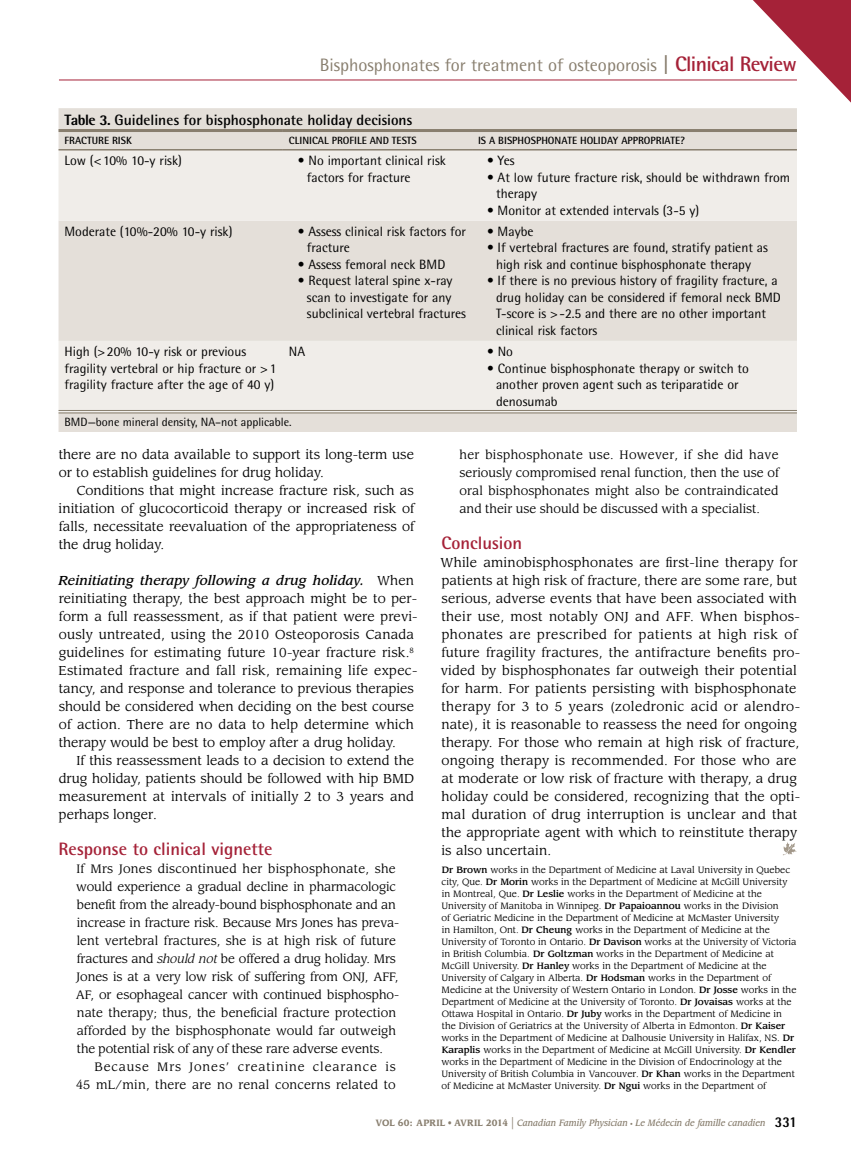
<style>
.page{position:relative;width:851px;height:1161px;background:#fff}
.page>*{position:absolute;margin:0;border:0;box-sizing:border-box;transform-origin:0 0}
.t1{font:18px "Rotis Semi Sans Std";color:#887e6e}
.t2{font:700 18px "Rotis Semi Sans Std";color:#a52238}
.t3{font:700 15px "Rotis Semi Sans Std";color:#000}
.t4{font:13.5px/16.5px "Rotis Semi Sans Std";color:#000}
.t5{font:12.75px/18px "Leawood Std";letter-spacing:.01em;color:#000}
.t6{font:12px/18px "Leawood Std";color:#000}
.t7{font:12px/18px "Leawood Std";letter-spacing:.075em;color:#000;text-align:right}
.t8{font:12px "Rotis Semi Sans Std";color:#000}
.t9{font:700 10.5px "Rotis Semi Sans Std";color:#000}
.t10{font:9px/12px "Leawood Std";color:#000}
.t11{font:italic 500 9px "Leawood Std";color:#887e6e;scale:.9 1}
.s1{font-weight:700;font-size:21px}
.s2{font-weight:700;font-size:21px;color:#a52238}
.s3{font-weight:800}
.s4{font-weight:500;font-style:italic}
.s5{font-style:italic}
.s6{font-weight:500}
.s7{font-weight:700;font-style:normal}
.s8{font-weight:400;font-style:normal}
.s9{font-weight:400;font-style:normal;font-size:15px}
.s10{font-style:normal;font-size:6px}
.s11{font-family:"Rotis Semi Sans Std";font-weight:800;font-style:normal;font-size:15px;color:#000}
</style>
<div class="page">
<hr style="left:59px;top:80px;width:737px;height:1px;background:#a52238">
<svg style="left:733px;top:0;width:117px;height:134px"></svg>
<svg style="left:783px;top:842px;width:14px;height:13px"></svg>
<div style="left:58px;top:108px;width:738px;height:324px;background:#e4dfd9"></div>
<svg style="left:58px;top:151px;width:738px;height:261px;background:#eae6e1"></svg>
<hr style="left:58px;top:129px;width:225px;height:3px;background:#887e6e">
<hr style="left:283px;top:129px;width:189px;height:3px;background:#887e6e">
<hr style="left:472px;top:129px;width:324px;height:3px;background:#887e6e">
<hr style="left:58px;top:149px;width:225px;height:2px;background:#887e6e">
<hr style="left:283px;top:149px;width:189px;height:2px;background:#887e6e">
<hr style="left:472px;top:149px;width:324px;height:2px;background:#887e6e">
<hr style="left:58px;top:410px;width:225px;height:1px;background:#887e6e">
<hr style="left:58px;top:413px;width:225px;height:1px;background:#887e6e">
<hr style="left:283px;top:410px;width:189px;height:1px;background:#887e6e">
<hr style="left:283px;top:413px;width:189px;height:1px;background:#887e6e">
<hr style="left:472px;top:410px;width:324px;height:1px;background:#887e6e">
<hr style="left:472px;top:413px;width:324px;height:1px;background:#887e6e">
<h1 class="t1" style="left:320px;top:54px;width:478px">Bisphosphonates for treatment of osteoporosis <span class="s1">|</span> <span class="s2">Clinical Review</span></h1>
<p class="t3" style="left:64px;top:110px;width:349px"><span class="s3">Table 3.</span> Guidelines for bisphosphonate holiday decisions</p>
<p class="t9" style="left:64px;top:134px;width:7px">Fract</p>
<p class="t9" style="left:92px;top:134px;width:36px">ure Risk</p>
<p class="t9" style="left:289px;top:134px;width:30px">Clin ical</p>
<p class="t9" style="left:332px;top:134px;width:46px">profile and</p>
<p class="t9" style="left:392px;top:134px;width:16px">tests</p>
<p class="t9" style="left:478px;top:134px;width:36px">Is a Bisphosphonat</p>
<p class="t9" style="left:572px;top:134px;width:56px">e holiday appropr</p>
<p class="t9" style="left:661px;top:134px;width:25px">iate?</p>
<p class="t4" style="left:64px;top:152px;width:119px">Low (&lt;10% 10-y risk)</p>
<p class="t4" style="left:307px;top:152px;width:140px;text-indent:-9px">• No important clinical risk factors for fracture</p>
<p class="t4" style="left:487px;top:152px;width:29px">• Yes</p>
<p class="t4" style="left:496px;top:169px;width:295px;text-indent:-9px">• At low future fracture risk, should be withdrawn from therapy</p>
<p class="t4" style="left:487px;top:202px;width:214px">• Monitor at extended intervals (3-5 y)</p>
<p class="t4" style="left:64px;top:223px;width:169px">Moderate (10%-20% 10-y risk)</p>
<p class="t4" style="left:307px;top:223px;width:160px;text-indent:-9px">• Assess clinical risk factors for fracture</p>
<p class="t4" style="left:298px;top:256px;width:149px">• Assess femoral neck BMD</p>
<p class="t4" style="left:307px;top:272px;width:161px;text-indent:-9px">• Request lateral spine x-ray scan to investigate for any subclinical vertebral fractures</p>
<p class="t4" style="left:487px;top:223px;width:48px">• Maybe</p>
<p class="t4" style="left:487px;top:239px;width:282px;text-align:center">• If vertebral fractures are found, stratify patient as high risk and continue bisphosphonate therapy</p>
<p class="t4" style="left:496px;top:272px;width:286px;text-indent:-9px">• If there is no previous history of fragility fracture, a drug holiday can be considered if femoral neck BMD T-score is &gt;-2.5 and there are no other important clinical risk factors</p>
<p class="t4" style="left:65px;top:343px;width:213px">High (&gt;20% 10-y risk or previous fragility vertebral or hip fracture or &gt;1 fragility fracture after the age of 40 y)</p>
<p class="t4" style="left:289px;top:343px;width:18px">NA</p>
<p class="t4" style="left:487px;top:343px;width:27px">• No</p>
<p class="t4" style="left:496px;top:360px;width:254px;text-indent:-9px">• Continue bisphosphonate therapy or switch to another proven agent such as teriparatide or denosumab</p>
<p class="t8" style="left:64px;top:415px;width:228px">BMD—bone mineral density, NA–not applicable.</p>
<p class="t5" style="left:59px;top:446px;width:357px">there are no data available to support its long-term use or to establish guidelines for drug holiday.</p>
<p class="t5" style="left:59px;top:482px;width:357px;text-align:justify;text-indent:18px">Conditions that might increase fracture risk, such as initiation of glucocorticoid therapy or increased risk of falls, necessitate reevaluation of the appropriateness of the drug holiday.</p>
<p class="t5" style="left:58px;top:572px;width:361px"><span class="s4">Reinitiating therapy following a drug holiday.</span> When reinitiating therapy, the best approach might be to per&shy;form a full reassessment, as if that patient were previ&shy;ously untreated, using the 2010 Osteoporosis Canada guidelines for estimating future 10-year fracture risk.<sup>8<br></sup>Estimated fracture and fall risk, remaining life expec&shy;tancy, and response and tolerance to previous therapies should be considered when deciding on the best course of action. There are no data to help determine which therapy would be best to employ after a drug holiday.</p>
<p class="t5" style="left:59px;top:752px;width:357px;text-align:justify;text-indent:18px">If this reassessment leads to a decision to extend the drug holiday, patients should be followed with hip BMD measurement at intervals of initially 2 to 3 years and perhaps longer.</p>
<h1 class="t2" style="left:59px;top:838px;width:215px">Response to clinical vignette</h1>
<p class="t6" style="left:76px;top:860px;width:325px">If Mrs Jones discontinued her bisphosphonate, she would experience a gradual decline in pharmacologic benefit from the already-bound bisphosphonate and an increase in fracture risk. Because Mrs Jones has preva&shy;lent vertebral fractures, she is at high risk of future fractures and <span class="s5">should not</span> be offered a drug holiday. Mrs Jones is at a very low risk of suffering from ONJ, AFF, AF, or esophageal cancer with continued bisphospho&shy;nate therapy; thus, the beneficial fracture protection afforded by the bisphosphonate would far outweigh the potential risk of any of these rare adverse events.</p>
<p class="t7" style="left:76px;top:1058px;width:321px">Because Mrs Jones’ creatinine clearance is<br>45 mL/min, there are no renal concerns related to</p>
<p class="t6" style="left:459px;top:446px;width:321px;text-align:justify">her bisphosphonate use. However, if she did have seriously compromised renal function, then the use of oral bisphosphonates might also be contraindicated and their use should be discussed with a specialist.</p>
<h1 class="t2" style="left:441px;top:532px;width:82px">Conclusion</h1>
<p class="t5" style="left:440px;top:554px;width:361px">While aminobisphosphonates are first-line therapy for patients at high risk of fracture, there are some rare, but serious, adverse events that have been associated with their use, most notably ONJ and AFF. When bisphos&shy;phonates are prescribed for patients at high risk of future fragility fractures, the antifracture benefits pro&shy;vided by bisphosphonates far outweigh their potential for harm. For patients persisting with bisphosphonate therapy for 3 to 5 years (zoledronic acid or alendro&shy;nate), it is reasonable to reassess the need for ongoing therapy. For those who remain at high risk of fracture, ongoing therapy is recommended. For those who are at moderate or low risk of fracture with therapy, a drug holiday could be considered, recognizing that the opti&shy;mal duration of drug interruption is unclear and that the appropriate agent with which to reinstitute therapy is also uncertain.</p>
<p class="t10" style="left:441px;top:864px;width:356px"><span class="s6">Dr Brown</span> works in the Department of Medicine at Laval University in Quebec city, Que. <span class="s6">Dr Morin</span> works in the Department of Medicine at McGill University in Montreal, Que. <span class="s6">Dr Leslie</span> works in the Department of Medicine at the University of Manitoba in Winnipeg. <span class="s6">Dr Papaioannou</span> works in the Division<br>of Geriatric Medicine in the Department of Medicine at McMaster University<br>in Hamilton, Ont. <span class="s6">Dr Cheung</span> works in the Department of Medicine at the University of Toronto in Ontario. <span class="s6">Dr Davison</span> works at the University of Victoria in British Columbia. <span class="s6">Dr Goltzman</span> works in the Department of Medicine at McGill University. <span class="s6">Dr Hanley</span> works in the Department of Medicine at the University of Calgary in Alberta. <span class="s6">Dr Hodsman</span> works in the Department of Medicine at the University of Western Ontario in London. <span class="s6">Dr Josse</span> works in the Department of Medicine at the University of Toronto. <span class="s6">Dr Jovaisas</span> works at the Ottawa Hospital in Ontario. <span class="s6">Dr Juby</span> works in the Department of Medicine in the Division of Geriatrics at the University of Alberta in Edmonton. <span class="s6">Dr Kaiser </span>works in the Department of Medicine at Dalhousie University in Halifax, NS. <span class="s6">Dr Karaplis</span> works in the Department of Medicine at McGill University. <span class="s6">Dr Kendler </span>works in the Department of Medicine in the Division of Endocrinology at the University of British Columbia in Vancouver. <span class="s6">Dr Khan</span> works in the Department of Medicine at McMaster University. <span class="s6">Dr Ngui</span> works in the Department of</p>
<p class="t11" style="left:376px;top:1118px;width:469px"><span class="s7">VOL 60: APRIL</span> <span class="s8">•</span> <span class="s7">AVRIL 2014</span> <span class="s9">|</span> Canadian Family Physician <span class="s10">•</span> Le Médecin de famille canadien <span class="s11">331</span></p>
</div>
